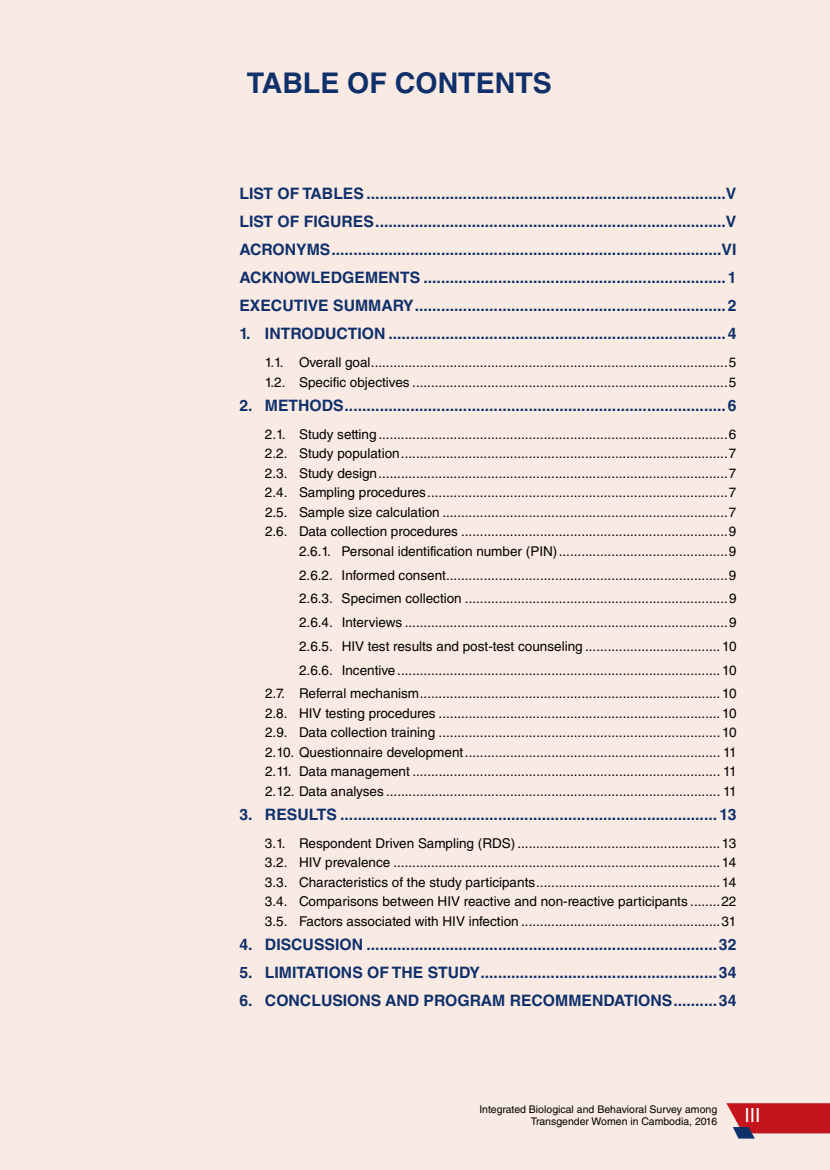
<style>
.page{position:relative;width:830px;height:1170px;background:#fff}
.page>*{position:absolute;margin:0;border:0;box-sizing:border-box;transform-origin:0 0}
.t1{font:700 28.5px "Helvetica LT Std";color:#0f306a}
.t2{font:19.5px "Helvetica LT Std";color:#fff}
.t3{font:700 15.75px/28px "Helvetica LT Std";color:#0f306a;text-align:justify}
.t4{font:13.5px/19.5px "Helvetica LT Std";color:#000;text-align:right}
.t5{font:10.5px/12.6px "Helvetica LT Std";color:#000;text-align:right}
</style>
<div class="page">
<div style="left:0;top:0;width:829px;height:1169px;background:#faeae4"></div>
<svg style="left:726px;top:1103px;width:103px;height:35px"></svg>
<h1 class="t1" style="left:247px;top:65px;width:306px">TABLE OF CONTENTS</h1>
<p class="t3" style="left:239px;top:179px;width:498px">LIST OF TABLES ..................................................................................V LIST OF FIGURES................................................................................V ACRONYMS.........................................................................................VI ACKNOWLEDGEMENTS .....................................................................1<br>EXECUTIVE SUMMARY.......................................................................2</p>
<p class="t3" style="left:239px;top:319px;width:498px">1. INTRODUCTION .............................................................................4</p>
<p class="t4" style="left:265px;top:353px;width:473px;text-align:left">1.1. Overall goal...............................................................................................5<br>1.2. Specific objectives ....................................................................................5</p>
<p class="t3" style="left:239px;top:391px;width:498px">2. METHODS.......................................................................................6</p>
<p class="t4" style="left:265px;top:424px;width:473px">2.1. Study setting.............................................................................................6<br>2.2. Study population.......................................................................................7<br>2.3. Study design.............................................................................................7<br>2.4. Sampling procedures................................................................................7<br>2.5. Sample size calculation ............................................................................7<br>2.6. Data collection procedures .......................................................................9<br>2.6.1. Personal identification number (PIN).............................................9</p>
<p class="t4" style="left:265px;top:563px;width:472px;line-height:23.7px">2.6.2. Informed consent...........................................................................9<br>2.6.3. Specimen collection ......................................................................9<br>2.6.4. Interviews ......................................................................................9<br>2.6.5. HIV test results and post-test counseling ....................................10<br>2.6.6. Incentive ......................................................................................10<br>2.7. Referral mechanism................................................................................10</p>
<p class="t4" style="left:265px;top:703px;width:473px;text-align:justify">2.8. HIV testing procedures ...........................................................................10<br>2.9. Data collection training ...........................................................................10<br>2.10. Questionnaire development.................................................................... 11<br>2.11. Data management .................................................................................. 11<br>2.12. Data analyses ......................................................................................... 11</p>
<p class="t3" style="left:239px;top:799px;width:498px">3. RESULTS ...................................................................................... 13</p>
<p class="t4" style="left:265px;top:833px;width:473px;text-align:justify">3.1. Respondent Driven Sampling (RDS)......................................................13<br>3.2. HIV prevalence .......................................................................................14<br>3.3. Characteristics of the study participants.................................................14<br>3.4. Comparisons between HIV reactive and non-reactive participants ........22<br>3.5. Factors associated with HIV infection .....................................................31</p>
<p class="t3" style="left:239px;top:929px;width:498px">4. DISCUSSION ................................................................................32</p>
<p class="t3" style="left:239px;top:957px;width:498px">5. LIMITATIONS OF THE STUDY......................................................34</p>
<p class="t3" style="left:239px;top:985px;width:498px">6. CONCLUSIONS AND PROGRAM RECOMMENDATIONS..........34</p>
<p class="t5" style="left:479px;top:1102px;width:239px">Integrated Biological and Behavioral Survey among<br>Transgender Women in Cambodia, 2016</p>
<h2 class="t2" style="left:744px;top:1103px;width:18px">III</h2>
</div>
